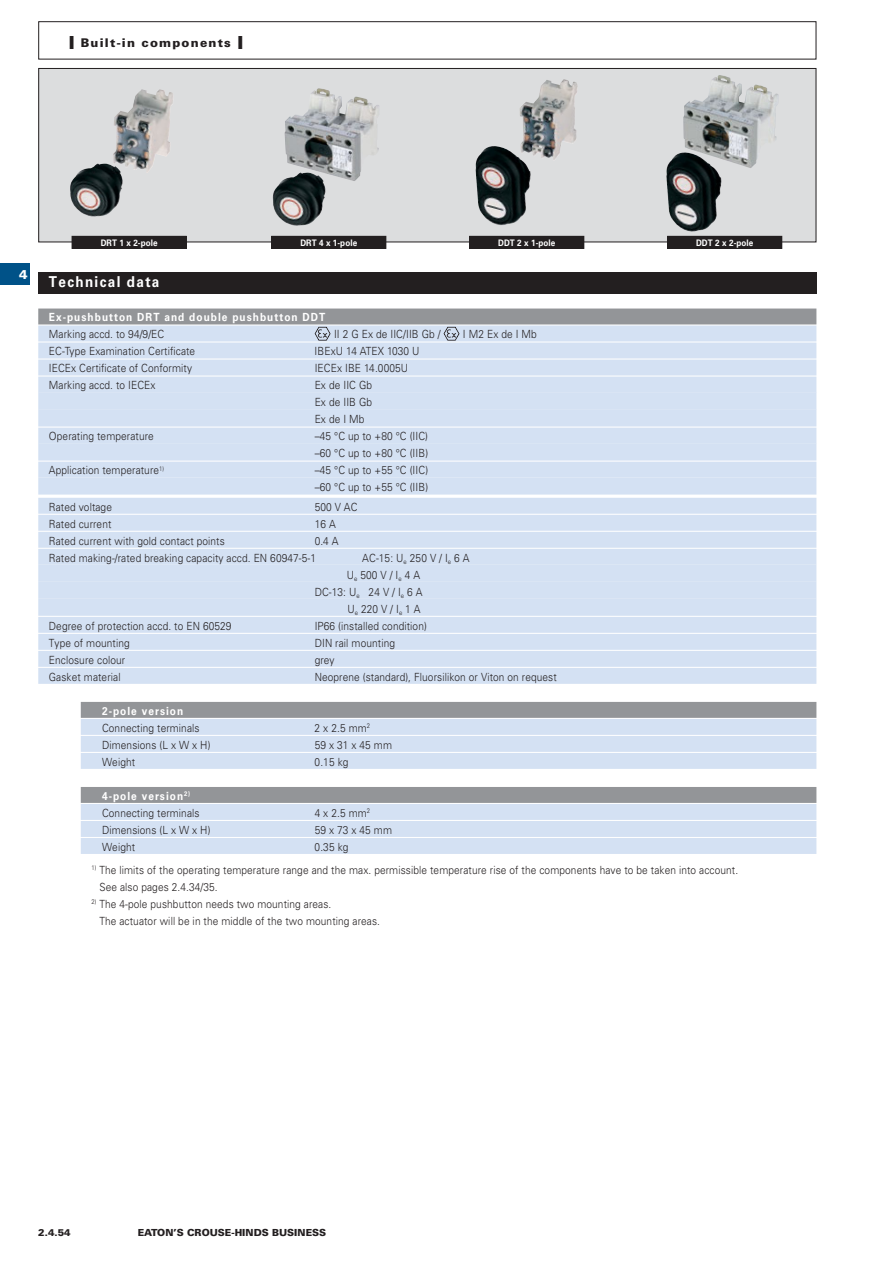
<style>
.page{position:relative;width:893px;height:1263px;background:#fff}
.page>*{position:absolute;margin:0;border:0;box-sizing:border-box;transform-origin:0 0}
.t1{font:700 15px "Univers LT Pro 65";letter-spacing:.1em;color:#fff;scale:.9 1}
.t2{font:900 12.75px "Univers LT Pro 75";color:#fff}
.t3{font:900 12px "Univers LT Pro 75";letter-spacing:.1em;color:#231f20}
.t4{font:300 11.25px/17px "Univers LT Pro 45";letter-spacing:.01em;color:#231f20;scale:.9 1}
.t5{font:700 11.25px "Univers LT Pro 65";letter-spacing:.1em;color:#fff;scale:.9 1}
.t6{font:900 9.75px "Univers LT Pro 75";color:#231f20}
.t7{font:700 9px "Univers LT Pro 65";letter-spacing:.01em;color:#fff;scale:.9 1}
.s1{font-size:18px}
</style>
<div class="page">
<div style="left:0;top:264px;width:30px;height:21px;background:#005288"></div>
<div style="left:38px;top:21px;width:778px;height:39px;border:1px solid #231f20"></div>
<div style="left:39px;top:68px;width:777px;height:174px;background:#dcddde"></div>
<div style="left:38px;top:68px;width:778px;height:174px;border:1px solid #231f20"></div>
<img style="left:70px;top:89px;width:103px;height:128px">
<img style="left:273px;top:179px;width:53px;height:47px">
<div style="left:72px;top:236px;width:114px;height:12px;background:#231f20"></div>
<div style="left:72px;top:236px;width:115px;height:13px;border:1px solid #231f20"></div>
<div style="left:272px;top:236px;width:114px;height:12px;background:#231f20"></div>
<div style="left:271px;top:236px;width:115px;height:13px;border:1px solid #231f20"></div>
<img style="left:285px;top:88px;width:94px;height:93px">
<div style="left:470px;top:236px;width:114px;height:12px;background:#231f20"></div>
<div style="left:469px;top:236px;width:115px;height:13px;border:1px solid #231f20"></div>
<div style="left:668px;top:236px;width:114px;height:12px;background:#231f20"></div>
<div style="left:667px;top:236px;width:115px;height:13px;border:1px solid #231f20"></div>
<img style="left:476px;top:79px;width:102px;height:146px">
<img style="left:666px;top:152px;width:55px;height:80px">
<img style="left:683px;top:76px;width:96px;height:92px">
<div style="left:38px;top:272px;width:778px;height:21px;background:#231f20"></div>
<div style="left:38px;top:308px;width:778px;height:16px;background:#939598"></div>
<div style="left:38px;top:326px;width:778px;height:15px;background:#d4e1f3"></div>
<div style="left:38px;top:343px;width:778px;height:15px;background:#d4e1f3"></div>
<div style="left:38px;top:360px;width:778px;height:15px;background:#d4e1f3"></div>
<div style="left:38px;top:377px;width:778px;height:15px;background:#d4e1f3"></div>
<div style="left:38px;top:392px;width:778px;height:17px;background:#d4e1f3"></div>
<div style="left:38px;top:409px;width:778px;height:17px;background:#d4e1f3"></div>
<div style="left:38px;top:428px;width:778px;height:16px;background:#d4e1f3"></div>
<div style="left:38px;top:443px;width:778px;height:18px;background:#d4e1f3"></div>
<div style="left:38px;top:462px;width:778px;height:16px;background:#d4e1f3"></div>
<div style="left:38px;top:478px;width:778px;height:17px;background:#d4e1f3"></div>
<div style="left:38px;top:498px;width:778px;height:16px;background:#d4e1f3"></div>
<div style="left:38px;top:515px;width:778px;height:16px;background:#d4e1f3"></div>
<div style="left:38px;top:532px;width:778px;height:16px;background:#d4e1f3"></div>
<div style="left:38px;top:549px;width:778px;height:16px;background:#d4e1f3"></div>
<div style="left:38px;top:565px;width:778px;height:17px;background:#d4e1f3"></div>
<div style="left:38px;top:582px;width:778px;height:17px;background:#d4e1f3"></div>
<div style="left:38px;top:599px;width:778px;height:17px;background:#d4e1f3"></div>
<div style="left:38px;top:617px;width:778px;height:16px;background:#d4e1f3"></div>
<div style="left:38px;top:634px;width:778px;height:16px;background:#d4e1f3"></div>
<div style="left:38px;top:651px;width:778px;height:16px;background:#d4e1f3"></div>
<div style="left:38px;top:668px;width:778px;height:16px;background:#d4e1f3"></div>
<div style="left:81px;top:702px;width:735px;height:16px;background:#939598"></div>
<div style="left:81px;top:719px;width:735px;height:16px;background:#d4e1f3"></div>
<div style="left:81px;top:736px;width:735px;height:16px;background:#d4e1f3"></div>
<div style="left:81px;top:753px;width:735px;height:16px;background:#d4e1f3"></div>
<div style="left:81px;top:787px;width:735px;height:16px;background:#939598"></div>
<div style="left:81px;top:804px;width:735px;height:16px;background:#d4e1f3"></div>
<div style="left:81px;top:821px;width:735px;height:16px;background:#d4e1f3"></div>
<div style="left:81px;top:838px;width:735px;height:16px;background:#d4e1f3"></div>
<svg style="left:315px;top:327px;width:16px;height:14px"></svg>
<svg style="left:444px;top:327px;width:15px;height:14px"></svg>
<p class="t3" style="left:69px;top:37px;width:176px"><span class="s1">I</span> Built-in components <span class="s1">I</span></p>
<p class="t2" style="left:19px;top:268px;width:10px">4</p>
<p class="t7" style="left:101px;top:239px;width:65px">DRT 1 x 2-pole</p>
<p class="t7" style="left:300px;top:239px;width:65px">DRT 4 x 1-pole</p>
<p class="t7" style="left:498px;top:239px;width:65px">DDT 2 x 1-pole</p>
<p class="t7" style="left:696px;top:239px;width:65px">DDT 2 x 2-pole</p>
<h1 class="t1" style="left:49px;top:277px;width:124px">Technical data</h1>
<p class="t5" style="left:49px;top:313px;width:309px">Ex-pushbutton DRT and double pushbutton DDT</p>
<p class="t4" style="left:49px;top:327px;width:130px">Marking accd. to 94/9/EC</p>
<p class="t4" style="left:334px;top:327px;width:120px">II 2 G Ex de IIC/IIB Gb /</p>
<p class="t4" style="left:463px;top:327px;width:84px">I M2 Ex de I Mb</p>
<p class="t4" style="left:49px;top:344px;width:164px">EC-Type Examination Certificate</p>
<p class="t4" style="left:315px;top:344px;width:118px">IBExU 14 ATEX 1030 U</p>
<p class="t4" style="left:49px;top:361px;width:161px">IECEx Certificate of Conformity</p>
<p class="t4" style="left:315px;top:361px;width:105px">IECEx IBE 14.0005U</p>
<p class="t4" style="left:49px;top:378px;width:120px">Marking accd. to IECEx</p>
<p class="t4" style="left:315px;top:378px;width:65px;text-align:justify">Ex de IIC Gb Ex de IIB Gb Ex de I Mb</p>
<p class="t4" style="left:49px;top:429px;width:118px">Operating temperature</p>
<p class="t4" style="left:315px;top:429px;width:128px">–45 °C up to +80 °C (IIC) –60 °C up to +80 °C (IIB)</p>
<p class="t4" style="left:49px;top:463px;width:130px">Application temperature<sup>1)</sup></p>
<p class="t4" style="left:315px;top:463px;width:128px">–45 °C up to +55 °C (IIC) –60 °C up to +55 °C (IIB)</p>
<p class="t4" style="left:49px;top:499px;width:72px">Rated voltage</p>
<p class="t4" style="left:315px;top:499px;width:49px">500 V AC</p>
<p class="t4" style="left:49px;top:516px;width:71px">Rated current</p>
<p class="t4" style="left:315px;top:516px;width:25px">16 A</p>
<p class="t4" style="left:49px;top:533px;width:197px">Rated current with gold contact points</p>
<p class="t4" style="left:49px;top:533px;width:323px;text-indent:266px">0.4 A<br>Rated making-/rated breaking capacity accd. EN 60947-5-1</p>
<p class="t4" style="left:362px;top:550px;width:121px">AC-15: U<sub>e</sub> 250 V / I<sub>e</sub> 6 A</p>
<p class="t4" style="left:347px;top:567px;width:83px">U<sub>e</sub> 500 V / I<sub>e</sub> 4 A</p>
<p class="t4" style="left:315px;top:584px;width:121px">DC-13: U<sub>e</sub> 24 V / I<sub>e</sub> 6 A</p>
<p class="t4" style="left:347px;top:601px;width:83px">U<sub>e</sub> 220 V / I<sub>e</sub> 1 A</p>
<p class="t4" style="left:49px;top:618px;width:204px">Degree of protection accd. to EN 60529</p>
<p class="t4" style="left:315px;top:618px;width:126px">IP66 (installed condition)</p>
<p class="t4" style="left:49px;top:635px;width:91px">Type of mounting</p>
<p class="t4" style="left:315px;top:635px;width:91px">DIN rail mounting</p>
<p class="t4" style="left:49px;top:652px;width:86px">Enclosure colour</p>
<p class="t4" style="left:315px;top:652px;width:24px">grey</p>
<p class="t4" style="left:49px;top:669px;width:81px">Gasket material</p>
<p class="t4" style="left:315px;top:669px;width:271px">Neoprene (standard), Fluorsilikon or Viton on request</p>
<p class="t5" style="left:102px;top:707px;width:92px">2-pole version</p>
<p class="t4" style="left:102px;top:720px;width:110px">Connecting terminals</p>
<p class="t4" style="left:315px;top:720px;width:63px">2 x 2.5 mm<sup>2</sup></p>
<p class="t4" style="left:102px;top:737px;width:122px">Dimensions (L x W x H)</p>
<p class="t4" style="left:315px;top:737px;width:87px">59 x 31 x 45 mm</p>
<p class="t4" style="left:102px;top:754px;width:38px">Weight</p>
<p class="t4" style="left:315px;top:754px;width:39px">0.15 kg</p>
<p class="t5" style="left:102px;top:792px;width:99px">4-pole version<sup>2)</sup></p>
<p class="t4" style="left:102px;top:805px;width:110px">Connecting terminals</p>
<p class="t4" style="left:315px;top:805px;width:63px">4 x 2.5 mm<sup>2</sup></p>
<p class="t4" style="left:102px;top:822px;width:122px">Dimensions (L x W x H)</p>
<p class="t4" style="left:315px;top:822px;width:87px">59 x 73 x 45 mm</p>
<p class="t4" style="left:102px;top:839px;width:38px">Weight</p>
<p class="t4" style="left:315px;top:839px;width:39px">0.35 kg</p>
<p class="t4" style="left:99px;top:863px;width:711px;text-indent:-8px"><sup>1)</sup> The limits of the operating temperature range and the max. permissible temperature rise of the components have to be taken into account.<br>See also pages 2.4.34/35.</p>
<p class="t4" style="left:99px;top:897px;width:313px;text-indent:-8px"><sup>2)</sup> The 4-pole pushbutton needs two mounting areas.<br>The actuator will be in the middle of the two mounting areas.</p>
<p class="t6" style="left:38px;top:1228px;width:34px">2.4.54</p>
<p class="t6" style="left:138px;top:1228px;width:190px">EATON’S CROUSE-HINDS BUSINESS</p>
</div>
